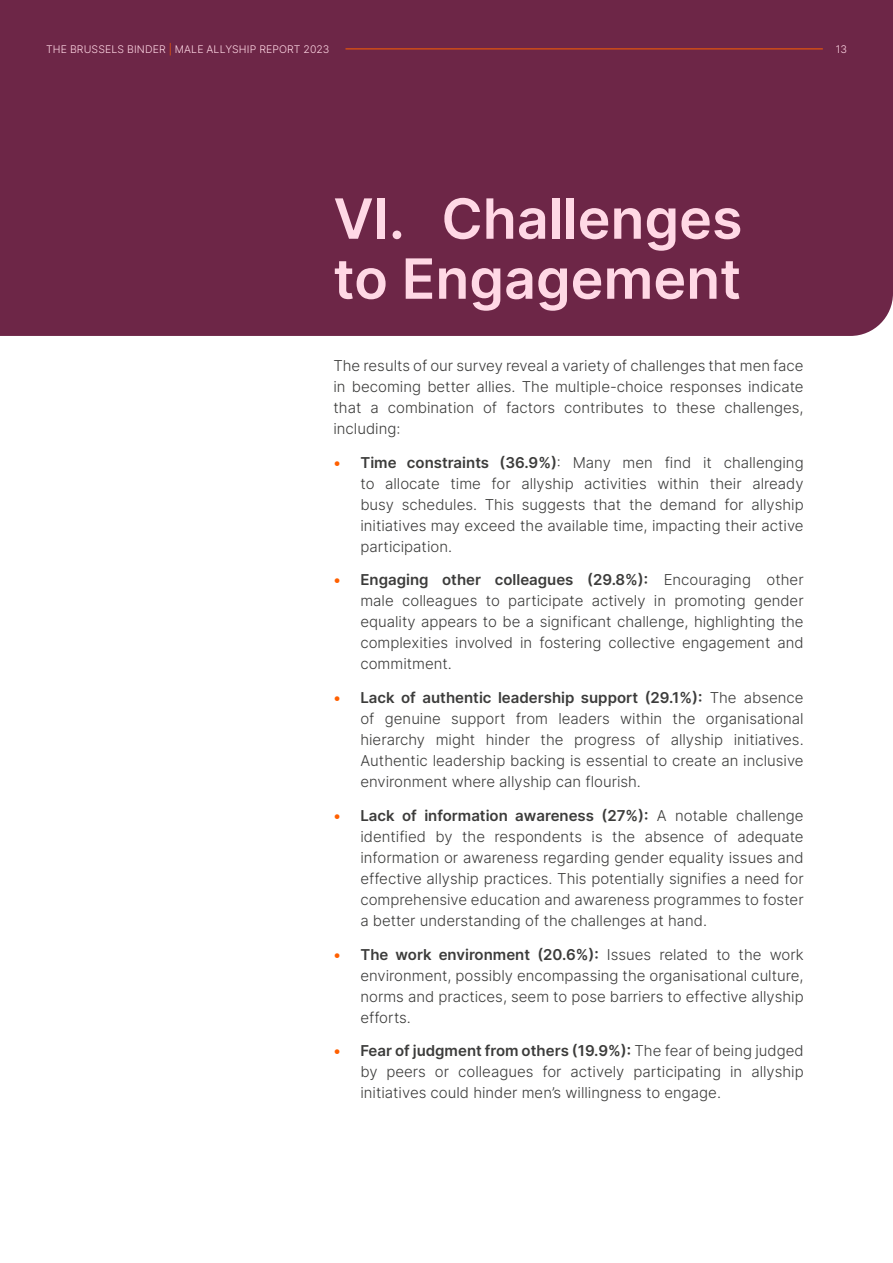
<style>
.page{position:relative;width:893px;height:1263px;background:#fff}
.page>*{position:absolute;margin:0;border:0;box-sizing:border-box;transform-origin:0 0}
.t1{font:600 55.5px/60px "Inter";color:#ffd8e5}
.t2{font:300 15px/21px "Inter";color:#3c3c3b;text-align:justify}
.t3{font:300 10.5px "Inter";letter-spacing:.01em;color:#ffd8e5}
.s1{color:#ff6000}
.s2{font-weight:600;color:#ff6000}
.s3{font-weight:600}
</style>
<div class="page">
<div style="left:0;top:0;width:893px;height:336px;background:#6d2647"></div>
<hr style="left:345px;top:49px;width:478px;height:1px;background:#ff6000">
<p class="t3" style="left:46px;top:43px;width:285px">THE BRUSSELS BINDER <span class="s1">|</span> MALE ALLYSHIP REPORT 2023</p>
<p class="t3" style="left:836px;top:43px;width:13px">13</p>
<h1 class="t1" style="left:333px;top:194px;width:411px">VI. Challenges to Engagement</h1>
<p class="t2" style="left:333px;top:355px;width:472px">The results of our survey reveal a variety of challenges that men face in becoming better allies. The multiple-choice responses indicate that a combination of factors contributes to these challenges, including:</p>
<p class="t2" style="left:360px;top:451px;width:445px;text-indent:-27px"><span class="s2">•</span> <span class="s3">Time constraints (36.9%)</span>: Many men find it challenging to allocate time for allyship activities within their already busy schedules. This suggests that the demand for allyship initiatives may exceed the available time, impacting their active participation.</p>
<p class="t2" style="left:360px;top:569px;width:445px;text-indent:-27px"><span class="s2">•</span> <span class="s3">Engaging other colleagues (29.8%):</span> Encouraging other male colleagues to participate actively in promoting gender equality appears to be a significant challenge, highlighting the complexities involved in fostering collective engagement and commitment.</p>
<p class="t2" style="left:360px;top:687px;width:445px;text-indent:-27px"><span class="s2">•</span> <span class="s3">Lack of authentic leadership support (29.1%):</span> The absence of genuine support from leaders within the organisational hierarchy might hinder the progress of allyship initiatives.<br>Authentic leadership backing is essential to create an inclusive environment where allyship can flourish.</p>
<p class="t2" style="left:360px;top:805px;width:445px;text-indent:-27px"><span class="s2">•</span> <span class="s3">Lack of information awareness (27%):</span> A notable challenge identified by the respondents is the absence of adequate information or awareness regarding gender equality issues and effective allyship practices. This potentially signifies a need for comprehensive education and awareness programmes to foster a better understanding of the challenges at hand.</p>
<p class="t2" style="left:360px;top:944px;width:445px;text-indent:-27px"><span class="s2">•</span> <span class="s3">The work environment (20.6%):</span> Issues related to the work environment, possibly encompassing the organisational culture, norms and practices, seem to pose barriers to effective allyship efforts.</p>
<p class="t2" style="left:360px;top:1040px;width:445px;text-indent:-27px"><span class="s2">•</span> <span class="s3">Fear of judgment from others (19.9%):</span> The fear of being judged by peers or colleagues for actively participating in allyship initiatives could hinder men’s willingness to engage.</p>
</div>
